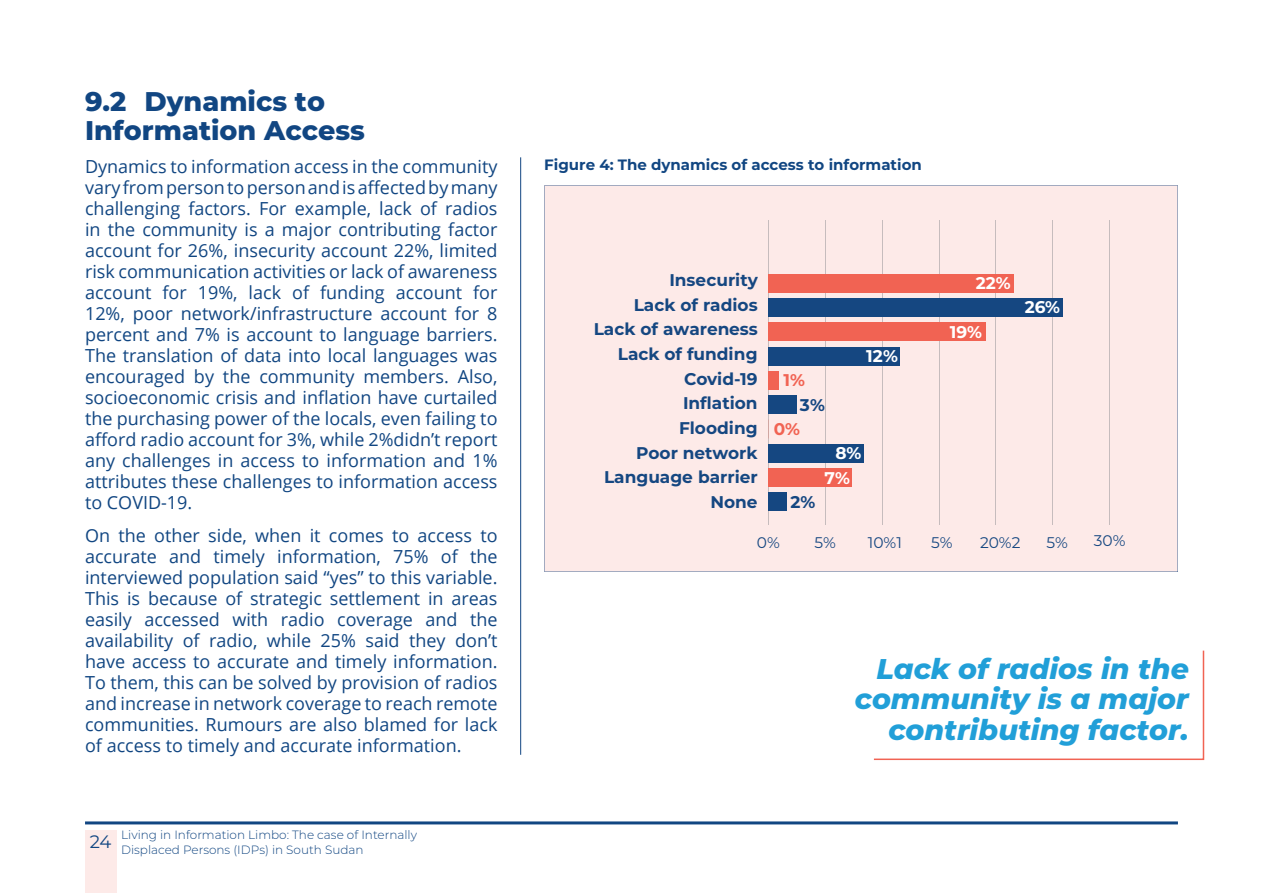
<style>
.page{position:relative;width:1263px;height:893px;background:#fff}
.page>*{position:absolute;margin:0;border:0;box-sizing:border-box;transform-origin:0 0}
.t1{font:italic 800 28.5px/30.8px "Montserrat";color:#219fd8;text-align:right}
.t2{font:800 27px/29.1px "Montserrat";color:#114682}
.t3{font:18px/21px "Open Sans";color:#114682;text-align:justify}
.t4{font:18px "Montserrat";color:#114682}
.t5{font:700 16.95px/24.6px "Montserrat";color:#154781;text-align:right}
.t6{font:700 16.95px/24.3px "Montserrat";color:#fff}
.t7{font:700 16.95px "Montserrat";color:#f16353}
.t8{font:15.45px "Montserrat";color:#154781}
.List_of_Figures{font:700 15px "Montserrat";color:#114682}
.t9{font:300 12px/14.4px "Montserrat";color:#114682}
</style>
<div class="page">
<div style="left:85px;top:830px;width:31px;height:63px;background:#fdeae8"></div>
<hr style="left:85px;top:821px;width:1093px;height:3px;background:#114682">
<div style="left:544px;top:185px;width:634px;height:387px;background:#fdeae8"></div>
<hr style="left:768px;top:220px;width:1px;height:305px;background:#c6bcbd">
<hr style="left:825px;top:220px;width:1px;height:305px;background:#c6bcbd">
<hr style="left:882px;top:220px;width:1px;height:305px;background:#c6bcbd">
<hr style="left:939px;top:220px;width:1px;height:305px;background:#c6bcbd">
<hr style="left:995px;top:220px;width:1px;height:305px;background:#c6bcbd">
<hr style="left:1052px;top:220px;width:1px;height:305px;background:#c6bcbd">
<hr style="left:1109px;top:220px;width:1px;height:305px;background:#c6bcbd">
<div style="left:768px;top:493px;width:19px;height:18px;background:#154781"></div>
<div style="left:768px;top:468px;width:84px;height:19px;background:#f16353"></div>
<div style="left:768px;top:444px;width:95px;height:19px;background:#154781"></div>
<div style="left:768px;top:371px;width:11px;height:19px;background:#f16353"></div>
<div style="left:768px;top:395px;width:29px;height:19px;background:#154781"></div>
<div style="left:768px;top:347px;width:132px;height:18px;background:#154781"></div>
<div style="left:768px;top:323px;width:218px;height:18px;background:#f16353"></div>
<div style="left:768px;top:298px;width:294px;height:19px;background:#154781"></div>
<div style="left:768px;top:274px;width:246px;height:18px;background:#f16353"></div>
<svg style="left:873px;top:650px;width:332px;height:111px"></svg>
<hr style="left:520px;top:157px;width:1px;height:598px;background:#114682">
<p class="t2" style="left:85px;top:86px;width:281px">9.2 Dynamics to<br>Information Access</p>
<p class="t3" style="left:85px;top:156px;width:414px">Dynamics to information access in the community vary from person to person and is affected by many challenging factors. For example, lack of radios in the community is a major contributing factor account for 26%, insecurity account 22%, limited risk communication activities or lack of awareness account for 19%, lack of funding account for 12%, poor network/infrastructure account for 8 percent and 7% is account to language barriers.<br>The translation of data into local languages was encouraged by the community members. Also, socioeconomic crisis and inflation have curtailed the purchasing power of the locals, even failing to afford radio account for 3%, while 2%didn’t report any challenges in access to information and 1% attributes these challenges to information access to COVID-19.</p>
<p class="t3" style="left:85px;top:525px;width:414px">On the other side, when it comes to access to accurate and timely information, 75% of the interviewed population said “yes” to this variable.<br>This is because of strategic settlement in areas easily accessed with radio coverage and the availability of radio, while 25% said they don’t have access to accurate and timely information.<br>To them, this can be solved by provision of radios and increase in network coverage to reach remote communities. Rumours are also blamed for lack of access to timely and accurate information.</p>
<p class="t4" style="left:90px;top:829px;width:23px">24</p>
<p class="t9" style="left:121px;top:827px;width:297px">Living in Information Limbo: The case of Internally<br>Displaced Persons (IDPs) in South Sudan</p>
<p class="List_of_Figures" style="left:544px;top:154px;width:379px">Figure 4: The dynamics of access to information</p>
<p class="t5" style="left:594px;top:267px;width:166px">Insecurity<br>Lack of radios<br>Lack of awareness<br>Lack of funding<br>Covid-19<br>Inflation<br>Flooding<br>Poor network<br>Language barrier<br>None</p>
<p class="t8" style="left:757px;top:531px;width:24px">0%</p>
<p class="t8" style="left:814px;top:531px;width:23px">5%</p>
<p class="t8" style="left:868px;top:531px;width:36px">10%1</p>
<p class="t8" style="left:931px;top:531px;width:23px">5%</p>
<p class="t8" style="left:980px;top:531px;width:42px">20%2</p>
<p class="t8" style="left:1046px;top:531px;width:23px">5%</p>
<p class="t8" style="left:1094px;top:530px;width:33px">30%</p>
<p class="t6" style="left:976px;top:270px;width:37px">22%</p>
<p class="t6" style="left:1025px;top:294px;width:37px">26%</p>
<p class="t6" style="left:950px;top:319px;width:34px">19%</p>
<p class="t6" style="left:866px;top:343px;width:33px">12%</p>
<p class="t7" style="left:784px;top:368px;width:23px">1%</p>
<p class="t5" style="left:800px;top:391px;width:26px">3%</p>
<p class="t7" style="left:774px;top:417px;width:28px">0%</p>
<p class="t6" style="left:825px;top:440px;width:38px;text-indent:11px">8%<br>7%</p>
<p class="t5" style="left:791px;top:489px;width:26px">2%</p>
<p class="t1" style="left:855px;top:651px;width:335px">Lack of radios in the community is a major contributing factor.</p>
</div>
